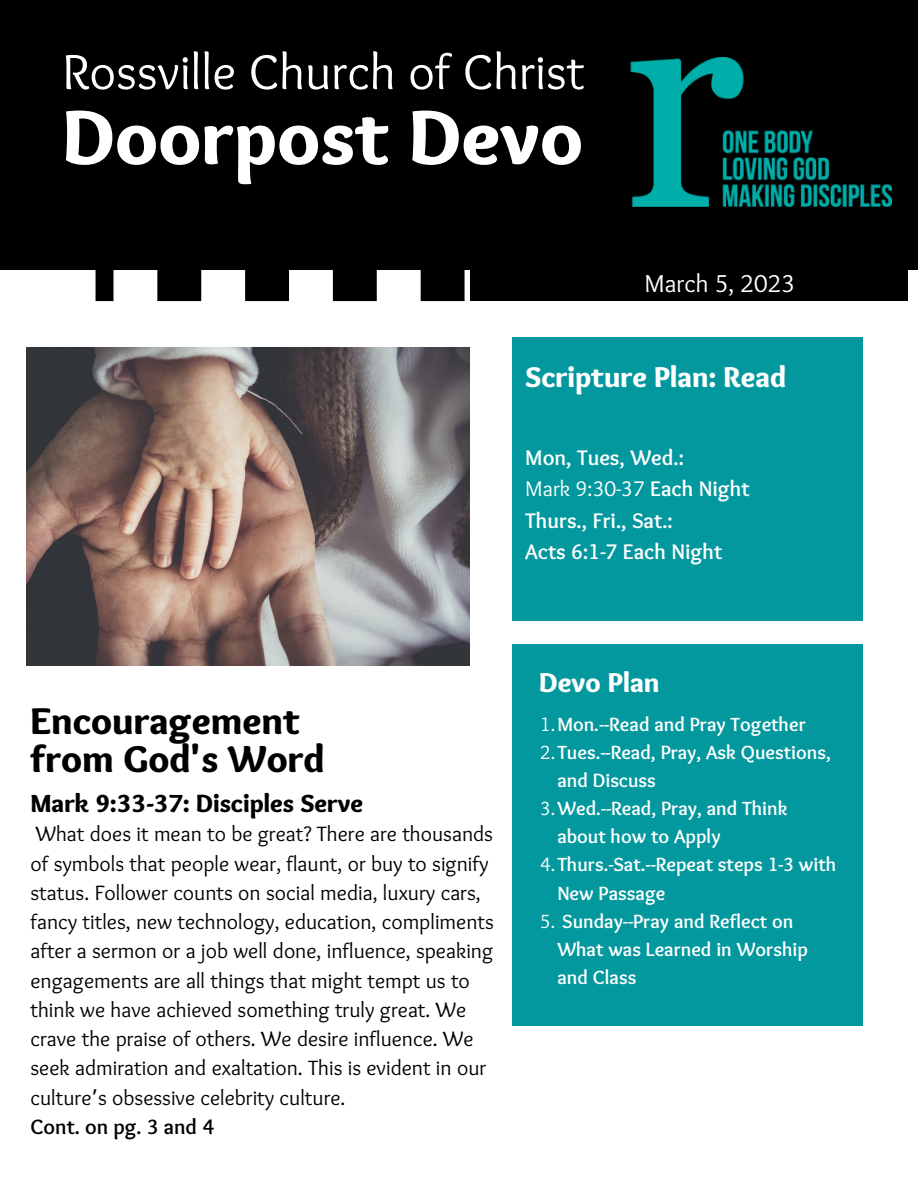
<style>
.page{position:relative;width:918px;height:1188px;background:#fff}
.page>*{position:absolute;margin:0;border:0;box-sizing:border-box;transform-origin:0 0}
.t1{font:900 79.65px "Sukar";color:#fff}
.t2{font:50.85px "Sukar Regular";color:#fff}
.t3{font:900 38.85px/38.2px "Sukar";color:#000}
.t4{font:900 29.7px "Sukar";color:#fff}
.t5{font:900 28.2px "Sukar";color:#fff}
.t6{font:900 25.8px "Sukar";color:#000}
.t7{font:25.35px "Sukar Regular";color:#fff}
.t8{font:700 22.05px/31.5px "Sukar";color:#fff}
.t9{font:22.05px "Sukar Regular";color:#fff}
.t10{font:21.6px/29.2px "Sukar Regular";color:#000}
.t11{font:700 21.6px "Sukar";color:#000}
.t12{font:700 19.8px/28px "Sukar";color:#fff}
.s1{font-family:"Sukar";font-weight:700}
.s2{font-family:"Noto Sans Gurmukhi"}
.s3{font-family:"Sukar Regular";font-weight:400}
</style>
<div class="page">
<div style="left:0;top:0;width:918px;height:269px;background:#000"></div>
<div style="left:513px;top:338px;width:350px;height:283px;background:#03989e"></div>
<div style="left:513px;top:644px;width:350px;height:382px;background:#03989e"></div>
<div style="left:471px;top:258px;width:437px;height:43px;background:#000"></div>
<svg style="left:96px;top:269px;width:369px;height:32px"></svg>
<img style="left:630px;top:58px;width:262px;height:148px">
<img style="left:26px;top:347px;width:444px;height:319px">
<h2 class="t2" style="left:62px;top:43px;width:524px">Rossville Church of Christ</h2>
<h1 class="t1" style="left:62px;top:91px;width:522px">Doorpost Devo</h1>
<p class="t7" style="left:645px;top:269px;width:152px">March 5, 2023</p>
<h3 class="t4" style="left:525px;top:360px;width:262px">Scripture Plan: Read</h3>
<p class="t8" style="left:525px;top:443px;width:160px">Mon, Tues, Wed.:</p>
<p class="t9" style="left:525px;top:476px;width:226px">Mark 9:30-37 <span class="s1">Each Night</span></p>
<p class="t8" style="left:525px;top:506px;width:198px">Thurs., Fri., Sat.:<br>Acts 6:1-7 Each Night</p>
<h3 class="t3" style="left:30px;top:705px;width:296px">Encouragement from God's Word</h3>
<p class="t6" style="left:31px;top:789px;width:334px">Mark 9:33-37: Disciples Serve</p>
<p class="t10" style="left:31px;top:821px;width:465px">What does it mean to be great? There are thousands of symbols that people wear, flaunt, or buy to signify status. Follower counts on social media, luxury cars, fancy titles, new technology, education, compliments after a sermon or a job well done, influence, speaking engagements are all things that might tempt us to think we have achieved something truly great. We crave the praise of others. We desire influence. We seek admiration and exaltation. This is evident in our culture<span class="s2">’</span>s obsessive celebrity culture.</p>
<p class="t11" style="left:31px;top:1114px;width:185px">Cont. on pg. 3 and 4</p>
<h3 class="t5" style="left:539px;top:666px;width:122px">Devo Plan</h3>
<p class="t12" style="left:540px;top:712px;width:267px"><span class="s3">1.</span>Mon.--Read and Pray Together</p>
<p class="t12" style="left:540px;top:741px;width:292px"><span class="s3">2.</span>Tues.--Read, Pray, Ask Questions,</p>
<p class="t12" style="left:557px;top:769px;width:100px">and Discuss</p>
<p class="t12" style="left:540px;top:797px;width:249px"><span class="s3">3.</span>Wed.--Read, Pray, and Think</p>
<p class="t12" style="left:557px;top:825px;width:165px">about how to Apply</p>
<p class="t12" style="left:540px;top:853px;width:298px"><span class="s3">4.</span>Thurs.-Sat.--Repeat steps 1-3 with</p>
<p class="t12" style="left:557px;top:881px;width:109px">New Passage</p>
<p class="t12" style="left:557px;top:909px;width:252px;text-indent:-17px"><span class="s3">5.</span> Sunday--Pray and Reflect on<br>What was Learned in Worship and Class</p>
</div>
